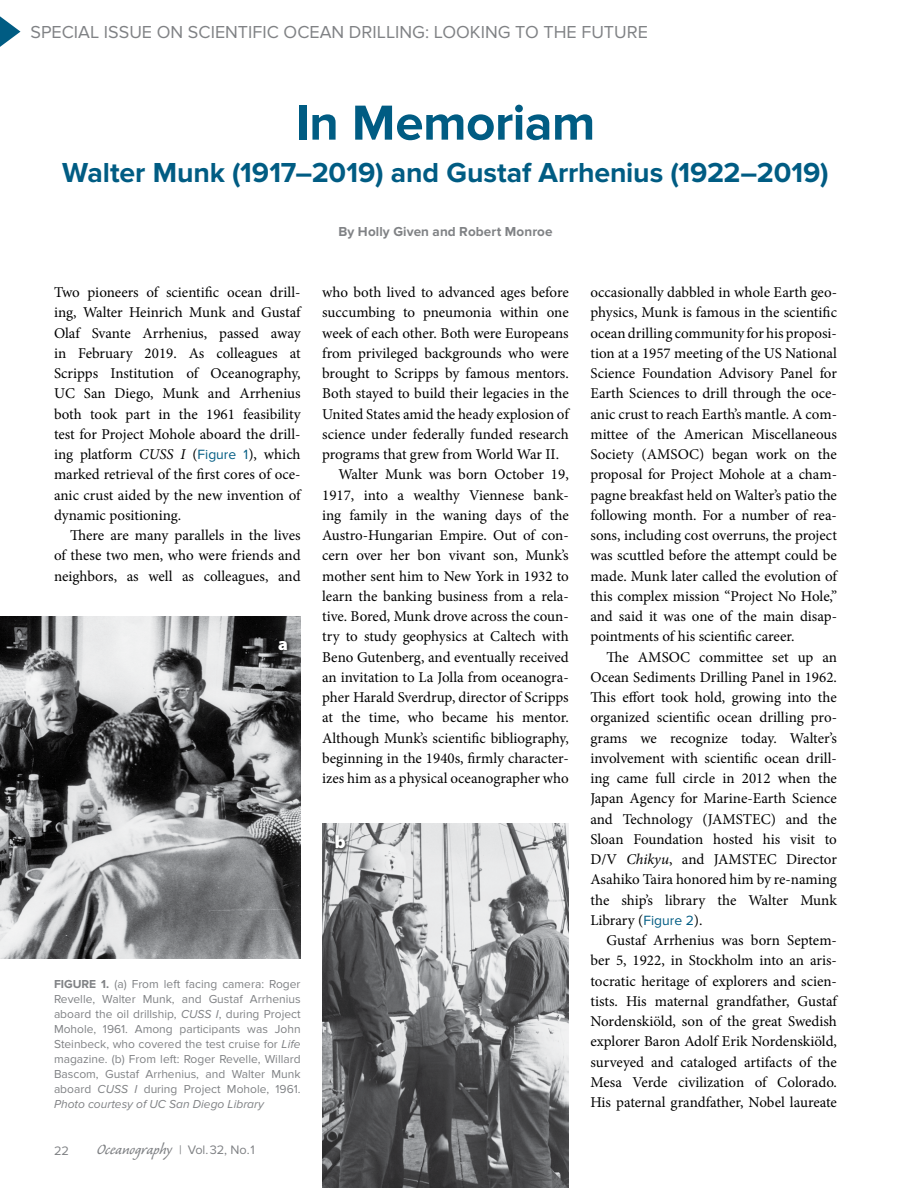
<style>
.page{position:relative;width:918px;height:1188px;background:#fff}
.page>*{position:absolute;margin:0;border:0;box-sizing:border-box;transform-origin:0 0}
.t1{font:700 51px "Proxima Nova";letter-spacing:-.01em;color:#005c83}
.t2{font:700 28.5px "Proxima Nova";letter-spacing:-.005em;color:#005c83}
.t3{font:18.75px "Caliban Std";color:#808285}
.t4{font:18px "Proxima Nova";color:#808285}
.t5{font:900 18px "Myriad Pro";color:#fff}
.t6{font:15px/20.2px "Minion Pro";color:#000;text-align:justify}
.t7{font:700 13.5px "Proxima Nova";letter-spacing:.01em;color:#808285}
.t8{font:12.75px "Proxima Nova";color:#808285}
.t9{font:12px/15px "Proxima Nova";color:#808285;text-align:justify}
.s1{font-style:italic}
.s2{font-family:"Proxima Nova";font-size:13.8px;color:#005c83}
.s3{font-weight:700}
.s4{font-family:"Proxima Nova";font-size:12.75px}
</style>
<div class="page">
<svg style="left:0;top:16px;width:21px;height:31px"></svg>
<img style="left:0;top:617px;width:301px;height:342px">
<img style="left:322px;top:824px;width:247px;height:364px">
<svg style="left:277px;top:639px;width:15px;height:15px"></svg>
<svg style="left:333px;top:833px;width:16px;height:20px"></svg>
<p class="t4" style="left:30px;top:21px;width:619px">SPECIAL ISSUE ON SCIENTIFIC OCEAN DRILLING: LOOKING TO THE FUTURE</p>
<h1 class="t1" style="left:296px;top:93px;width:301px">In Memoriam</h1>
<h2 class="t2" style="left:62px;top:156px;width:768px">Walter Munk (1917–2019) and Gustaf Arrhenius (1922–2019)</h2>
<p class="t7" style="left:338px;top:224px;width:216px">By Holly Given and Robert Monroe</p>
<p class="t6" style="left:54px;top:282px;width:248px">Two pioneers of scientific ocean drill&shy;ing, Walter Heinrich Munk and Gustaf Olaf Svante Arrhenius, passed away in February 2019. As colleagues at Scripps Institution of Oceanography, UC San Diego, Munk and Arrhenius both took part in the 1961 feasibility test for Project Mohole aboard the drill&shy;ing platform <span class="s1">CUSS I</span> (<span class="s2">Figure 1</span>), which marked retrieval of the first cores of oce&shy;anic crust aided by the new invention of dynamic positioning.</p>
<p class="t6" style="left:54px;top:525px;width:248px;text-indent:16px">There are many parallels in the lives of these two men, who were friends and neighbors, as well as colleagues, and</p>
<p class="t5" style="left:278px;top:632px;width:11px">a</p>
<p class="t6" style="left:322px;top:282px;width:248px">who both lived to advanced ages before</p>
<p class="t6" style="left:322px;top:302px;width:248px">succumbing to pneumonia within one</p>
<p class="t6" style="left:322px;top:323px;width:248px">week of each other. Both were Europeans</p>
<p class="t6" style="left:322px;top:343px;width:248px">from privileged backgrounds who were</p>
<p class="t6" style="left:322px;top:363px;width:248px">brought to Scripps by famous mentors.</p>
<p class="t6" style="left:322px;top:383px;width:248px">Both stayed to build their legacies in the</p>
<p class="t6" style="left:322px;top:404px;width:248px">United States amid the heady explosion of</p>
<p class="t6" style="left:322px;top:424px;width:248px">science under federally funded research</p>
<p class="t6" style="left:322px;top:444px;width:238px">programs that grew from World War II.</p>
<p class="t6" style="left:338px;top:464px;width:232px">Walter Munk was born October 19,</p>
<p class="t6" style="left:322px;top:485px;width:248px">1917, into a wealthy Viennese bank-</p>
<p class="t6" style="left:322px;top:505px;width:248px">ing family in the waning days of the</p>
<p class="t6" style="left:322px;top:525px;width:248px">Austro-Hungarian Empire. Out of con-</p>
<p class="t6" style="left:322px;top:545px;width:248px">cern over her bon vivant son, Munk’s</p>
<p class="t6" style="left:322px;top:566px;width:248px">mother sent him to New York in 1932 to</p>
<p class="t6" style="left:322px;top:586px;width:248px">learn the banking business from a rela-</p>
<p class="t6" style="left:322px;top:606px;width:248px">tive. Bored, Munk drove across the coun-</p>
<p class="t6" style="left:322px;top:626px;width:248px">try to study geophysics at Caltech with</p>
<p class="t6" style="left:322px;top:647px;width:248px">Beno Gutenberg, and eventually received</p>
<p class="t6" style="left:322px;top:667px;width:248px">an invitation to La Jolla from oceanogra-</p>
<p class="t6" style="left:322px;top:687px;width:248px">pher Harald Sverdrup, director of Scripps</p>
<p class="t6" style="left:322px;top:707px;width:248px">at the time, who became his mentor.</p>
<p class="t6" style="left:322px;top:728px;width:248px">Although Munk’s scientific bibliography,</p>
<p class="t6" style="left:322px;top:748px;width:248px">beginning in the 1940s, firmly character-</p>
<p class="t6" style="left:322px;top:768px;width:248px">izes him as a physical oceanographer who</p>
<p class="t5" style="left:335px;top:830px;width:12px">b</p>
<p class="t9" style="left:54px;top:977px;width:248px"><span class="s3">FIGURE 1.</span> (a) From left facing camera: Roger Revelle, Walter Munk, and Gustaf Arrhenius aboard the oil drillship, <span class="s1">CUSS I</span>, during Project Mohole, 1961. Among participants was John Steinbeck, who covered the test cruise for <span class="s1">Life </span>magazine. (b) From left: Roger Revelle, Willard Bascom, Gustaf Arrhenius, and Walter Munk aboard <span class="s1">CUSS I</span> during Project Mohole, 1961.<br><span class="s1">Photo courtesy of UC San Diego Library</span></p>
<p class="t8" style="left:54px;top:1143px;width:16px">22</p>
<p class="t3" style="left:97px;top:1140px;width:160px">Oceanography <span class="s4">| Vol.32, No.1</span></p>
<p class="t6" style="left:590px;top:282px;width:248px">occasionally dabbled in whole Earth geo&shy;physics, Munk is famous in the scientific ocean drilling community for his proposi&shy;tion at a 1957 meeting of the US National Science Foundation Advisory Panel for Earth Sciences to drill through the oce&shy;anic crust to reach Earth’s mantle. A com&shy;mittee of the American Miscellaneous Society (AMSOC) began work on the proposal for Project Mohole at a cham&shy;pagne breakfast held on Walter’s patio the following month. For a number of rea&shy;sons, including cost overruns, the project was scuttled before the attempt could be made. Munk later called the evolution of this complex mission “Project No Hole,” and said it was one of the main disap&shy;pointments of his scientific career.</p>
<p class="t6" style="left:590px;top:647px;width:248px;text-indent:16px">The AMSOC committee set up an Ocean Sediments Drilling Panel in 1962.<br>This effort took hold, growing into the organized scientific ocean drilling pro&shy;grams we recognize today. Walter’s involvement with scientific ocean drill&shy;ing came full circle in 2012 when the Japan Agency for Marine-Earth Science and Technology (JAMSTEC) and the Sloan Foundation hosted his visit to D/V <span class="s1">Chikyu</span>, and JAMSTEC Director Asahiko Taira honored him by re-naming the ship’s library the Walter Munk Library (<span class="s2">Figure 2</span>).</p>
<p class="t6" style="left:590px;top:930px;width:248px;text-indent:16px">Gustaf Arrhenius was born Septem&shy;ber 5, 1922, in Stockholm into an aris&shy;tocratic heritage of explorers and scien&shy;tists. His maternal grandfather, Gustaf Nordenskiöld, son of the great Swedish explorer Baron Adolf Erik Nordenskiöld, surveyed and cataloged artifacts of the Mesa Verde civilization of Colorado.<br>His paternal grandfather, Nobel laureate</p>
</div>
